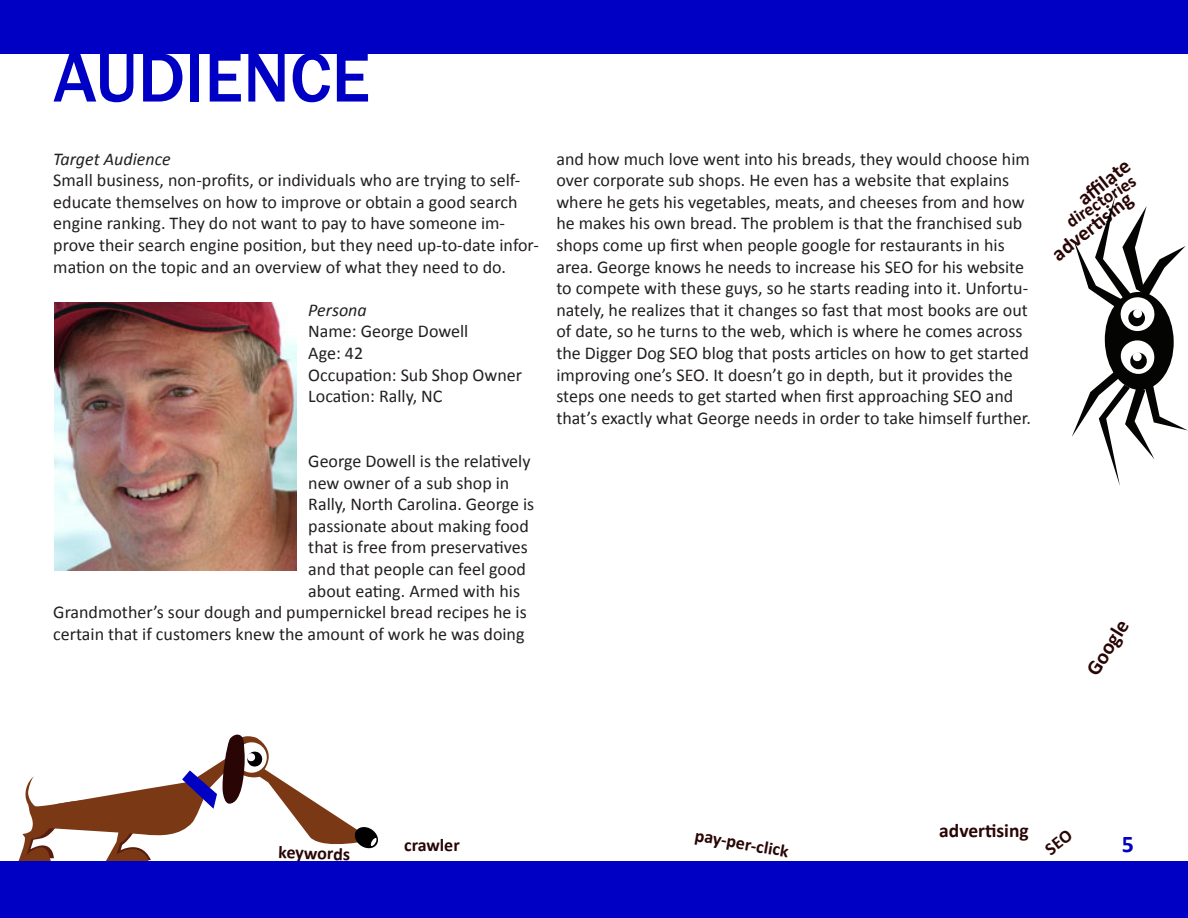
<style>
.page{position:relative;width:1188px;height:918px;background:#fff}
.page>*{position:absolute;margin:0;border:0;box-sizing:border-box;transform-origin:0 0}
.t1{font:500 72px "Franklin Gothic";color:#0000c4}
.t2{font:700 24px "Calibri";color:#0000c4}
.t3{font:700 21px "Calibri";color:#290505}
.t4{font:700 19.5px "Calibri";color:#290505}
.t5{font:18px/21.6px "Calibri";color:#231f20}
.t6{font:700 18px "Calibri";color:#290505}
.t7{font:italic 18px "Calibri";color:#231f20}
</style>
<div class="page">
<svg style="left:18px;top:734px;width:362px;height:128px"></svg>
<svg style="left:1072px;top:197px;width:116px;height:289px"></svg>
<div style="left:0;top:862px;width:1188px;height:56px;background:#0000c4"></div>
<div style="left:0;top:0;width:1188px;height:54px;background:#0000c4"></div>
<img style="left:54px;top:303px;width:242px;height:267px">
<p class="t1" style="left:53px;top:33px;width:318px">AUDIENCE</p>
<p class="t7" style="left:53px;top:146px;width:119px">Target Audience</p>
<p class="t5" style="left:53px;top:169px;width:487px">Small business, non-profits, or individuals who are trying to self&shy;educate themselves on how to improve or obtain a good search engine ranking. They do not want to pay to have someone im&shy;prove their search engine position, but they need up-to-date infor&shy;mation on the topic and an overview of what they need to do.</p>
<p class="t7" style="left:308px;top:298px;width:60px">Persona</p>
<p class="t5" style="left:308px;top:321px;width:162px">Name: George Dowell</p>
<p class="t5" style="left:308px;top:342px;width:56px">Age: 42</p>
<p class="t5" style="left:308px;top:364px;width:215px">Occupation: Sub Shop Owner</p>
<p class="t5" style="left:308px;top:385px;width:136px">Location: Rally, NC</p>
<p class="t5" style="left:308px;top:450px;width:224px">George Dowell is the relatively</p>
<p class="t5" style="left:308px;top:472px;width:203px">new owner of a sub shop in</p>
<p class="t5" style="left:308px;top:493px;width:228px">Rally, North Carolina. George is</p>
<p class="t5" style="left:308px;top:515px;width:222px">passionate about making food</p>
<p class="t5" style="left:308px;top:537px;width:221px">that is free from preservatives</p>
<p class="t5" style="left:308px;top:558px;width:219px">and that people can feel good</p>
<p class="t5" style="left:308px;top:580px;width:213px">about eating. Armed with his</p>
<p class="t5" style="left:53px;top:601px;width:475px">Grandmother’s sour dough and pumpernickel bread recipes he is</p>
<p class="t5" style="left:53px;top:623px;width:473px">certain that if customers knew the amount of work he was doing</p>
<p class="t5" style="left:556px;top:148px;width:476px">and how much love went into his breads, they would choose him over corporate sub shops. He even has a website that explains where he gets his vegetables, meats, and cheeses from and how he makes his own bread. The problem is that the franchised sub shops come up first when people google for restaurants in his area. George knows he needs to increase his SEO for his website to compete with these guys, so he starts reading into it. Unfortu&shy;nately, he realizes that it changes so fast that most books are out of date, so he turns to the web, which is where he comes across the Digger Dog SEO blog that posts articles on how to get started improving one’s SEO. It doesn’t go in depth, but it provides the steps one needs to get started when first approaching SEO and that’s exactly what George needs in order to take himself further.</p>
<p class="t3" style="left:1072px;top:190px;width:62px;rotate:-38deg">affi late</p>
<p class="t6" style="left:1061px;top:213px;width:81px;rotate:-33deg">directories</p>
<p class="t3" style="left:1046px;top:246px;width:98px;rotate:-38deg">adverti sing</p>
<p class="t3" style="left:1080px;top:666px;width:63px;rotate:-58deg">Google</p>
<p class="t6" style="left:279px;top:840px;width:73px;rotate:2deg">keywords</p>
<p class="t6" style="left:404px;top:833px;width:57px">crawler</p>
<p class="t6" style="left:697px;top:824px;width:96px;rotate:10deg">pay-per-click</p>
<p class="t4" style="left:939px;top:818px;width:91px">advertising</p>
<h2 class="t2" style="left:1122px;top:828px;width:14px">5</h2>
</div>
